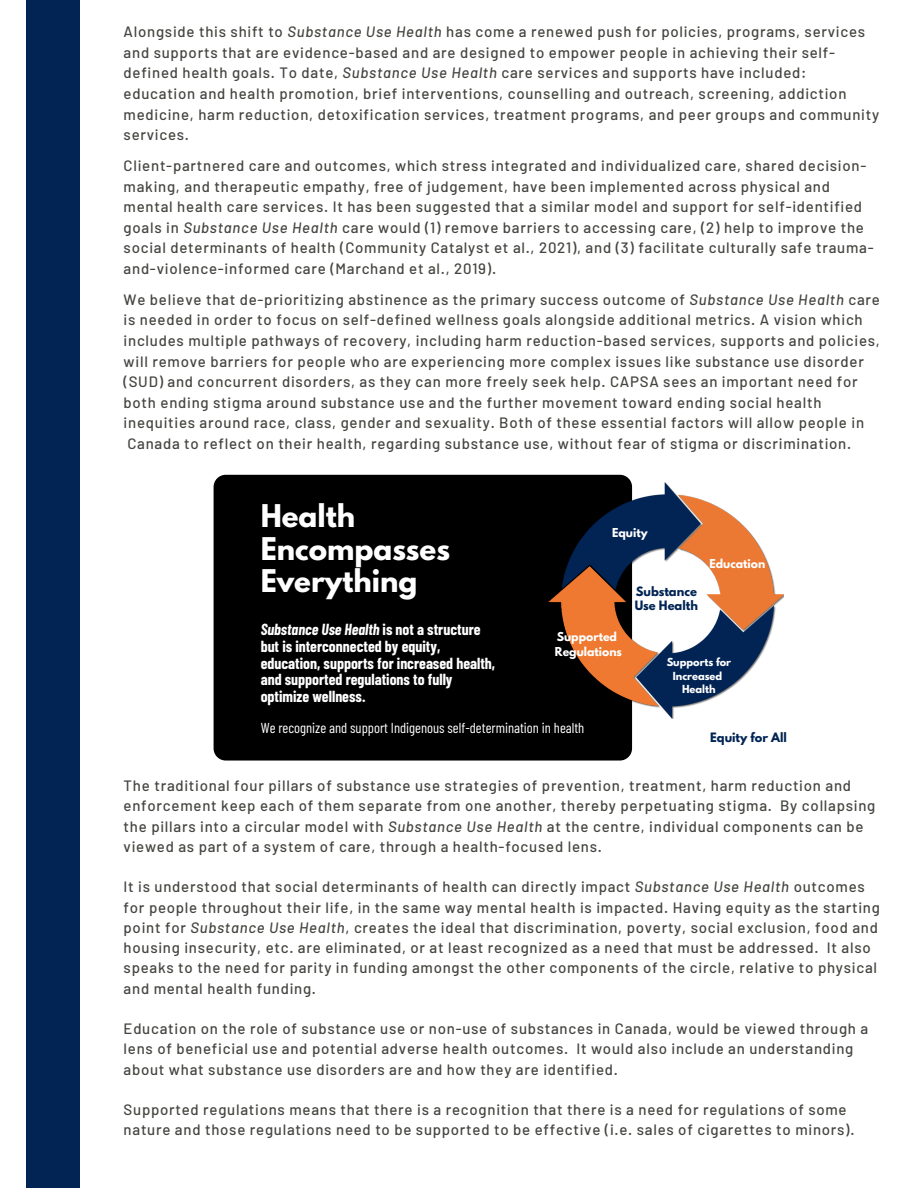
<style>
.page{position:relative;width:918px;height:1188px;background:#fff}
.page>*{position:absolute;margin:0;border:0;box-sizing:border-box;transform-origin:0 0}
.t1{font:700 27.75px/32.7px "League Spartan";color:#fff}
.t2{font:700 15.6px/16.8px "Barlow Condensed";color:#fff}
.t3{font:500 15px/20.5px "Barlow";letter-spacing:.05em;color:#444440}
.t4{font:14.4px "Barlow Condensed";color:#fff}
.t5{font:700 11.4px/13.5px "League Spartan";color:#012454}
.t6{font:700 10.95px/15.1px "League Spartan";color:#fff}
.t7{font:700 9.9px/13.6px "League Spartan";color:#fff;text-align:center}
.s1{font-style:italic}
</style>
<div class="page">
<div style="left:26px;top:0;width:54px;height:1188px;background:#012454"></div>
<div style="left:214px;top:475px;width:418px;height:286px;background:#000;border-radius:12px"></div>
<img style="left:714px;top:504px;width:62px;height:90px">
<img style="left:572px;top:482px;width:142px;height:93px">
<img style="left:549px;top:553px;width:121px;height:144px">
<img style="left:622px;top:594px;width:162px;height:125px">
<p class="t3" style="left:124px;top:21px;width:757px">Alongside this shift to <span class="s1">Substance Use Health</span> has come a renewed push for policies, programs, services and supports that are evidence-based and are designed to empower people in achieving their self&shy;defined health goals. To date, <span class="s1">Substance Use Health</span> care services and supports have included: education and health promotion, brief interventions, counselling and outreach, screening, addiction medicine, harm reduction, detoxification services, treatment programs, and peer groups and community services.</p>
<p class="t3" style="left:124px;top:155px;width:752px">Client-partnered care and outcomes, which stress integrated and individualized care, shared decision&shy;making, and therapeutic empathy, free of judgement, have been implemented across physical and mental health care services. It has been suggested that a similar model and support for self-identified goals in <span class="s1">Substance Use Health</span> care would (1) remove barriers to accessing care, (2) help to improve the social determinants of health (Community Catalyst et al., 2021), and (3) facilitate culturally safe trauma&shy;and-violence-informed care (Marchand et al., 2019).</p>
<p class="t3" style="left:124px;top:288px;width:758px">We believe that de-prioritizing abstinence as the primary success outcome of <span class="s1">Substance Use Health</span> care is needed in order to focus on self-defined wellness goals alongside additional metrics. A vision which includes multiple pathways of recovery, including harm reduction-based services, supports and policies, will remove barriers for people who are experiencing more complex issues like substance use disorder (SUD) and concurrent disorders, as they can more freely seek help. CAPSA sees an important need for both ending stigma around substance use and the further movement toward ending social health inequities around race, class, gender and sexuality. Both of these essential factors will allow people in Canada to reflect on their health, regarding substance use, without fear of stigma or discrimination.</p>
<h1 class="t1" style="left:261px;top:503px;width:191px">Health<br>Encompasses<br>Everything</h1>
<p class="t2" style="left:261px;top:620px;width:236px"><span class="s1">Substance Use Health</span> is not a structure but is interconnected by equity, education, supports for increased health, and supported regulations to fully optimize wellness.</p>
<p class="t4" style="left:261px;top:718px;width:325px">We recognize and support Indigenous self-determination in health</p>
<p class="t6" style="left:612px;top:526px;width:37px">Equity</p>
<p class="t6" style="left:710px;top:557px;width:57px">Education</p>
<p class="t5" style="left:635px;top:587px;width:65px">Substance<br>Use Health</p>
<p class="t6" style="left:555px;top:630px;width:69px">Supported<br>Regulations</p>
<p class="t7" style="left:667px;top:656px;width:66px">Supports for<br>Increased<br>Health</p>
<p class="t5" style="left:710px;top:732px;width:78px">Equity for All</p>
<p class="t3" style="left:124px;top:775px;width:753px">The traditional four pillars of substance use strategies of prevention, treatment, harm reduction and enforcement keep each of them separate from one another, thereby perpetuating stigma. By collapsing the pillars into a circular model with <span class="s1">Substance Use Health</span> at the centre, individual components can be viewed as part of a system of care, through a health-focused lens.</p>
<p class="t3" style="left:124px;top:876px;width:758px">It is understood that social determinants of health can directly impact <span class="s1">Substance Use Health</span> outcomes for people throughout their life, in the same way mental health is impacted. Having equity as the starting point for <span class="s1">Substance Use Health</span>, creates the ideal that discrimination, poverty, social exclusion, food and housing insecurity, etc. are eliminated, or at least recognized as a need that must be addressed. It also speaks to the need for parity in funding amongst the other components of the circle, relative to physical and mental health funding.</p>
<p class="t3" style="left:124px;top:1018px;width:746px">Education on the role of substance use or non-use of substances in Canada, would be viewed through a lens of beneficial use and potential adverse health outcomes. It would also include an understanding about what substance use disorders are and how they are identified.</p>
<p class="t3" style="left:124px;top:1099px;width:732px">Supported regulations means that there is a recognition that there is a need for regulations of some nature and those regulations need to be supported to be effective (i.e. sales of cigarettes to minors).</p>
</div>
